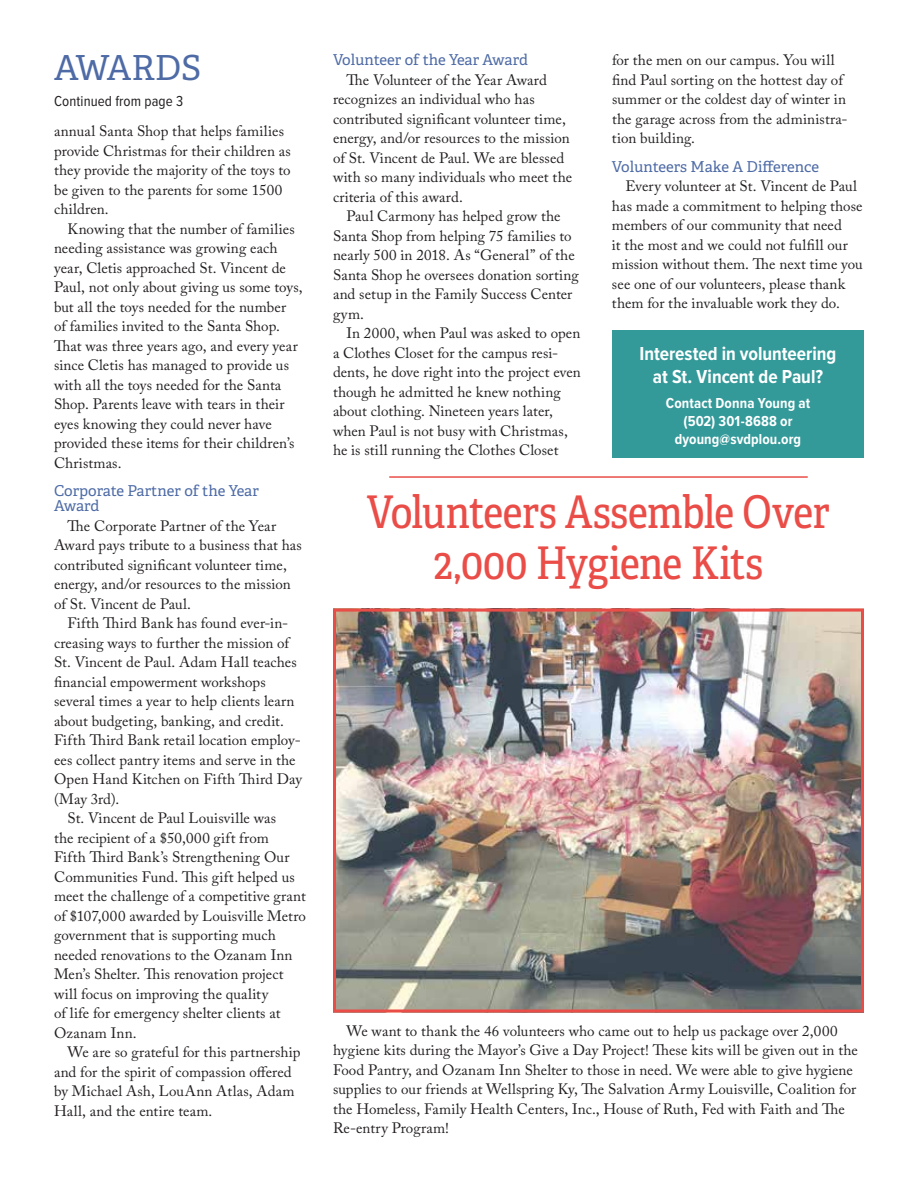
<style>
.page{position:relative;width:918px;height:1188px;background:#fff}
.page>*{position:absolute;margin:0;border:0;box-sizing:border-box;transform-origin:0 0}
.t1{font:45px/51px "Adelle Condensed";letter-spacing:-.01em;color:#ea4d47;text-align:center}
.t2{font:34.5px "Adelle PE";letter-spacing:-.005em;color:#4e6ba6}
.t3{font:700 19.5px/23.4px "Proxima Nova Cond";color:#fff;text-align:center}
.t4{font:15px/19.5px "Adobe Caslon Pro";letter-spacing:.005em;color:#231f20}
.t5{font:15px/15px "Adelle PE";letter-spacing:-.005em;color:#4e6ba6}
.t6{font:700 15px/18px "Proxima Nova Cond";letter-spacing:.01em;color:#fff;text-align:center}
.t7{font:15px "Proxima Nova Cond";letter-spacing:.005em;color:#231f20}
</style>
<div class="page">
<div style="left:612px;top:330px;width:252px;height:128px;background:#399"></div>
<img style="left:337px;top:613px;width:523px;height:395px">
<div style="left:333px;top:609px;width:531px;height:403px;border:3px solid #ea4d47"></div>
<hr style="left:389px;top:476px;width:419px;height:2px;background:#ea4d47">
<h2 class="t2" style="left:54px;top:43px;width:149px">AWARDS</h2>
<p class="t7" style="left:54px;top:92px;width:131px">Continued from page 3</p>
<p class="t4" style="left:54px;top:121px;width:238px">annual Santa Shop that helps families provide Christmas for their children as they provide the majority of the toys to be given to the parents for some 1500 children.</p>
<p class="t4" style="left:54px;top:219px;width:250px;text-indent:14px">Knowing that the number of families needing assistance was growing each year, Cletis approached St. Vincent de Paul, not only about giving us some toys, but all the toys needed for the number<br>of families invited to the Santa Shop.<br>That was three years ago, and every year since Cletis has managed to provide us with all the toys needed for the Santa Shop. Parents leave with tears in their eyes knowing they could never have provided these items for their children’s Christmas.</p>
<p class="t5" style="left:54px;top:483px;width:206px">Corporate Partner of the Year<br>Award</p>
<p class="t4" style="left:54px;top:516px;width:249px;text-indent:14px">The Corporate Partner of the Year Award pays tribute to a business that has contributed significant volunteer time, energy, and/or resources to the mission of St. Vincent de Paul.</p>
<p class="t4" style="left:68px;top:613px;width:222px">Fifth Third Bank has found ever-in-</p>
<p class="t4" style="left:54px;top:633px;width:237px">creasing ways to further the mission of</p>
<p class="t4" style="left:54px;top:652px;width:244px">St. Vincent de Paul. Adam Hall teaches</p>
<p class="t4" style="left:54px;top:672px;width:213px">financial empowerment workshops</p>
<p class="t4" style="left:54px;top:691px;width:242px">several times a year to help clients learn</p>
<p class="t4" style="left:54px;top:711px;width:231px">about budgeting, banking, and credit.</p>
<p class="t4" style="left:54px;top:730px;width:248px">Fifth Third Bank retail location employ-</p>
<p class="t4" style="left:54px;top:750px;width:243px">ees collect pantry items and serve in the</p>
<p class="t4" style="left:54px;top:769px;width:250px">Open Hand Kitchen on Fifth Third Day</p>
<p class="t4" style="left:54px;top:789px;width:67px">(May 3rd).</p>
<p class="t4" style="left:68px;top:808px;width:210px">St. Vincent de Paul Louisville was</p>
<p class="t4" style="left:54px;top:828px;width:216px">the recipient of a $50,000 gift from</p>
<p class="t4" style="left:54px;top:847px;width:237px">Fifth Third Bank’s Strengthening Our</p>
<p class="t4" style="left:54px;top:867px;width:242px">Communities Fund. This gift helped us</p>
<p class="t4" style="left:54px;top:886px;width:253px">meet the challenge of a competitive grant</p>
<p class="t4" style="left:54px;top:906px;width:253px">of $107,000 awarded by Louisville Metro</p>
<p class="t4" style="left:54px;top:925px;width:223px">government that is supporting much</p>
<p class="t4" style="left:54px;top:945px;width:240px">needed renovations to the Ozanam Inn</p>
<p class="t4" style="left:54px;top:964px;width:231px">Men’s Shelter. This renovation project</p>
<p class="t4" style="left:54px;top:984px;width:216px">will focus on improving the quality</p>
<p class="t4" style="left:54px;top:1003px;width:228px">of life for emergency shelter clients at</p>
<p class="t4" style="left:54px;top:1023px;width:84px">Ozanam Inn.</p>
<p class="t4" style="left:68px;top:1042px;width:235px">We are so grateful for this partnership</p>
<p class="t4" style="left:54px;top:1062px;width:239px">and for the spirit of compassion offered</p>
<p class="t4" style="left:54px;top:1081px;width:242px">by Michael Ash, LouAnn Atlas, Adam</p>
<p class="t4" style="left:54px;top:1101px;width:160px">Hall, and the entire team.</p>
<p class="t5" style="left:333px;top:52px;width:196px">Volunteer of the Year Award</p>
<p class="t4" style="left:333px;top:70px;width:241px;text-indent:14px">The Volunteer of the Year Award recognizes an individual who has contributed significant volunteer time, energy, and/or resources to the mission of St. Vincent de Paul. We are blessed with so many individuals who meet the criteria of this award.</p>
<p class="t4" style="left:333px;top:206px;width:247px;text-indent:14px">Paul Carmony has helped grow the<br>Santa Shop from helping 75 families to nearly 500 in 2018. As “General” of the<br>Santa Shop he oversees donation sorting and setup in the Family Success Center gym.</p>
<p class="t4" style="left:333px;top:323px;width:249px;text-indent:14px">In 2000, when Paul was asked to open a Clothes Closet for the campus resi&shy;dents, he dove right into the project even though he admitted he knew nothing about clothing. Nineteen years later, when Paul is not busy with Christmas, he is still running the Clothes Closet</p>
<p class="t4" style="left:612px;top:50px;width:237px">for the men on our campus. You will find Paul sorting on the hottest day of summer or the coldest day of winter in the garage across from the administra&shy;tion building.</p>
<p class="t5" style="left:612px;top:158px;width:209px">Volunteers Make A Difference</p>
<p class="t4" style="left:612px;top:176px;width:252px;text-indent:14px">Every volunteer at St. Vincent de Paul has made a commitment to helping those members of our community that need<br>it the most and we could not fulfill our mission without them. The next time you see one of our volunteers, please thank them for the invaluable work they do.</p>
<h3 class="t3" style="left:640px;top:342px;width:198px">Interested in volunteering at St. Vincent de Paul?</h3>
<p class="t6" style="left:666px;top:394px;width:146px">Contact Donna Young at (502) 301-8688 or dyoung@svdplou.org</p>
<h1 class="t1" style="left:367px;top:485px;width:465px">Volunteers Assemble Over<br>2,000 Hygiene Kits</h1>
<p class="t4" style="left:333px;top:1021px;width:526px;text-indent:14px">We want to thank the 46 volunteers who came out to help us package over 2,000 hygiene kits during the Mayor’s Give a Day Project! These kits will be given out in the Food Pantry, and Ozanam Inn Shelter to those in need. We were able to give hygiene supplies to our friends at Wellspring Ky, The Salvation Army Louisville, Coalition for the Homeless, Family Health Centers, Inc., House of Ruth, Fed with Faith and The Re-entry Program!</p>
</div>
